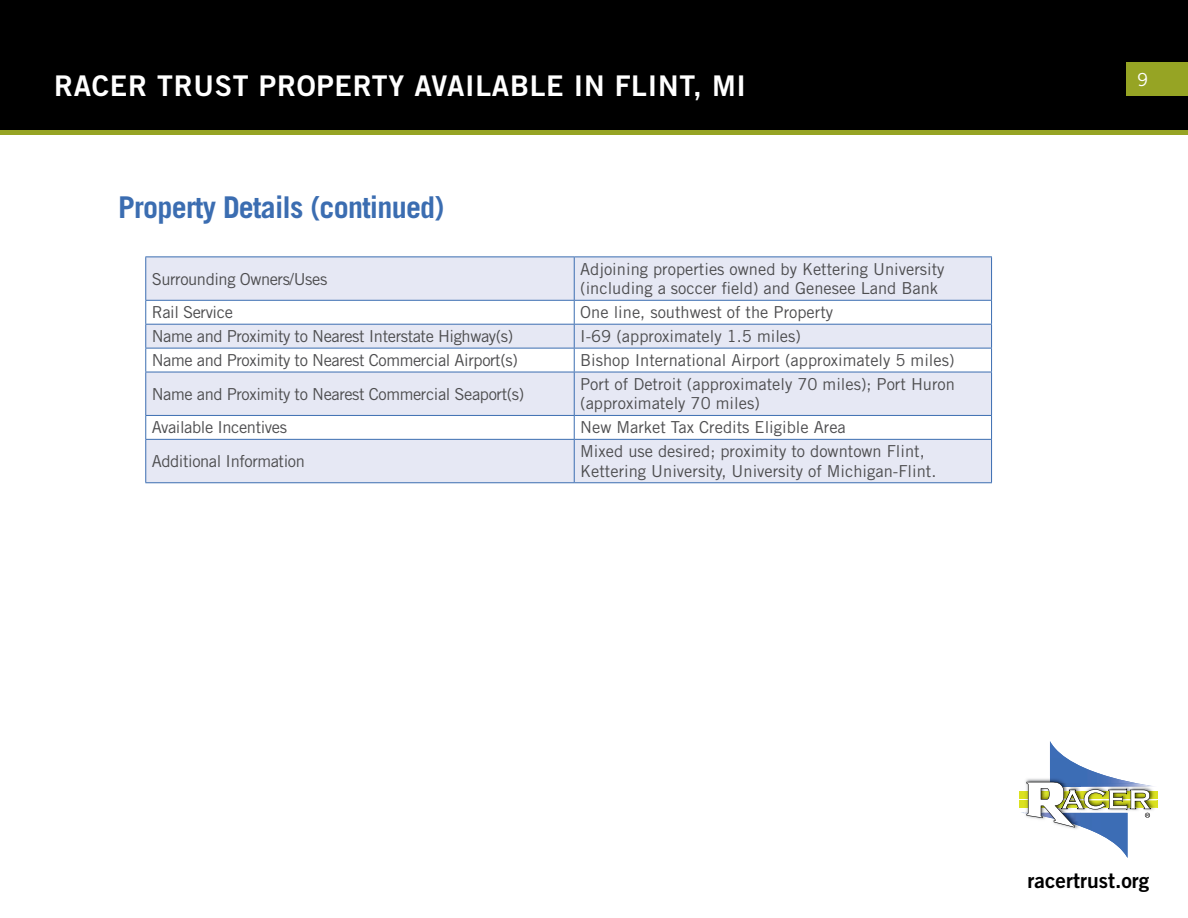
<style>
.page{position:relative;width:1188px;height:918px;background:#fff}
.page>*{position:absolute;margin:0;border:0;box-sizing:border-box;transform-origin:0 0}
.t1{font:700 30px "Trade Gothic LT Std";letter-spacing:-.025em;color:#3b6db1}
.t2{font:28.5px "Trade Gothic LT Std Bd 2";letter-spacing:.025em;color:#fff}
.t3{font:21px "Trade Gothic LT Std Bd 2";color:#000}
.t4{font:18px "Trade Gothic LT Std";color:#fff}
.t5{font:16.5px/19.5px "Trade Gothic LT Std";color:#4d4d4f}
.t6{font:16.5px "Trade Gothic LT Std";letter-spacing:-.025em;color:#4d4d4f}
</style>
<div class="page">
<div style="left:1px;top:1px;width:1186px;height:131px;background:#000"></div>
<div style="left:0;top:0;width:1188px;height:133px;border:2px solid #000"></div>
<div style="left:1126px;top:62px;width:62px;height:34px;background:#96a424"></div>
<div style="left:0;top:130px;width:1188px;height:5px;background:#96a424"></div>
<div style="left:1019px;top:791px;width:139px;height:7px;background:#dbe120"></div>
<div style="left:1019px;top:801px;width:139px;height:7px;background:#dbe120"></div>
<svg style="left:1021px;top:741px;width:137px;height:117px"></svg>
<div style="left:146px;top:257px;width:845px;height:225px;background:#e6e8f4"></div>
<svg style="left:146px;top:301px;width:845px;height:138px;fill:#e6e8f4"></svg>
<hr style="left:145px;top:256px;width:429px;height:1px;background:#3b6db1">
<hr style="left:145px;top:257px;width:1px;height:43px;background:#3b6db1">
<hr style="left:574px;top:256px;width:418px;height:1px;background:#3b6db1">
<hr style="left:574px;top:257px;width:1px;height:43px;background:#3b6db1">
<hr style="left:991px;top:257px;width:1px;height:43px;background:#3b6db1">
<hr style="left:145px;top:300px;width:429px;height:1px;background:#3b6db1">
<hr style="left:574px;top:300px;width:418px;height:1px;background:#3b6db1">
<hr style="left:145px;top:324px;width:429px;height:1px;background:#3b6db1">
<hr style="left:574px;top:324px;width:418px;height:1px;background:#3b6db1">
<hr style="left:145px;top:348px;width:429px;height:1px;background:#3b6db1">
<svg style="left:145px;top:301px;width:1px;height:71px"></svg>
<hr style="left:574px;top:348px;width:418px;height:1px;background:#3b6db1">
<svg style="left:574px;top:301px;width:1px;height:71px"></svg>
<svg style="left:991px;top:301px;width:1px;height:71px"></svg>
<hr style="left:145px;top:372px;width:429px;height:1px;background:#3b6db1">
<hr style="left:145px;top:372px;width:1px;height:43px;background:#3b6db1">
<hr style="left:574px;top:372px;width:418px;height:1px;background:#3b6db1">
<hr style="left:574px;top:372px;width:1px;height:43px;background:#3b6db1">
<hr style="left:991px;top:372px;width:1px;height:43px;background:#3b6db1">
<hr style="left:145px;top:415px;width:429px;height:1px;background:#3b6db1">
<svg style="left:145px;top:416px;width:1px;height:23px"></svg>
<hr style="left:574px;top:415px;width:418px;height:1px;background:#3b6db1">
<svg style="left:574px;top:416px;width:1px;height:23px"></svg>
<svg style="left:991px;top:416px;width:1px;height:23px"></svg>
<hr style="left:145px;top:439px;width:429px;height:1px;background:#3b6db1">
<hr style="left:145px;top:440px;width:1px;height:42px;background:#3b6db1">
<hr style="left:574px;top:439px;width:418px;height:1px;background:#3b6db1">
<hr style="left:574px;top:440px;width:1px;height:42px;background:#3b6db1">
<hr style="left:991px;top:440px;width:1px;height:42px;background:#3b6db1">
<hr style="left:145px;top:482px;width:429px;height:1px;background:#3b6db1">
<hr style="left:574px;top:482px;width:418px;height:1px;background:#3b6db1">
<h2 class="t2" style="left:54px;top:68px;width:694px">RACER TRUST PROPERTY AVAILABLE IN FLINT, MI</h2>
<h1 class="t1" style="left:118px;top:189px;width:328px">Property Details (continued)</h1>
<p class="t6" style="left:152px;top:269px;width:177px">Surrounding Owners/Uses</p>
<p class="t5" style="left:580px;top:259px;width:366px">Adjoining properties owned by Kettering University (including a soccer field) and Genesee Land Bank</p>
<p class="t6" style="left:152px;top:302px;width:83px">Rail Service</p>
<p class="t5" style="left:580px;top:302px;width:254px">One line, southwest of the Property</p>
<p class="t6" style="left:152px;top:326px;width:363px">Name and Proximity to Nearest Interstate Highway(s)</p>
<p class="t5" style="left:580px;top:326px;width:222px">I-69 (approximately 1.5 miles)</p>
<p class="t6" style="left:152px;top:350px;width:368px">Name and Proximity to Nearest Commercial Airport(s)</p>
<p class="t5" style="left:580px;top:350px;width:376px">Bishop International Airport (approximately 5 miles)</p>
<p class="t6" style="left:152px;top:384px;width:374px">Name and Proximity to Nearest Commercial Seaport(s)</p>
<p class="t5" style="left:580px;top:374px;width:376px">Port of Detroit (approximately 70 miles); Port Huron (approximately 70 miles)</p>
<p class="t6" style="left:152px;top:417px;width:137px">Available Incentives</p>
<p class="t5" style="left:580px;top:418px;width:267px">New Market Tax Credits Eligible Area</p>
<p class="t6" style="left:152px;top:451px;width:155px">Additional Information</p>
<p class="t5" style="left:580px;top:441px;width:358px">Mixed use desired; proximity to downtown Flint,<br>Kettering University, University of Michigan-Flint.</p>
<p class="t4" style="left:1137px;top:68px;width:12px">9</p>
<p class="t3" style="left:1028px;top:867px;width:123px">racertrust.org</p>
</div>
